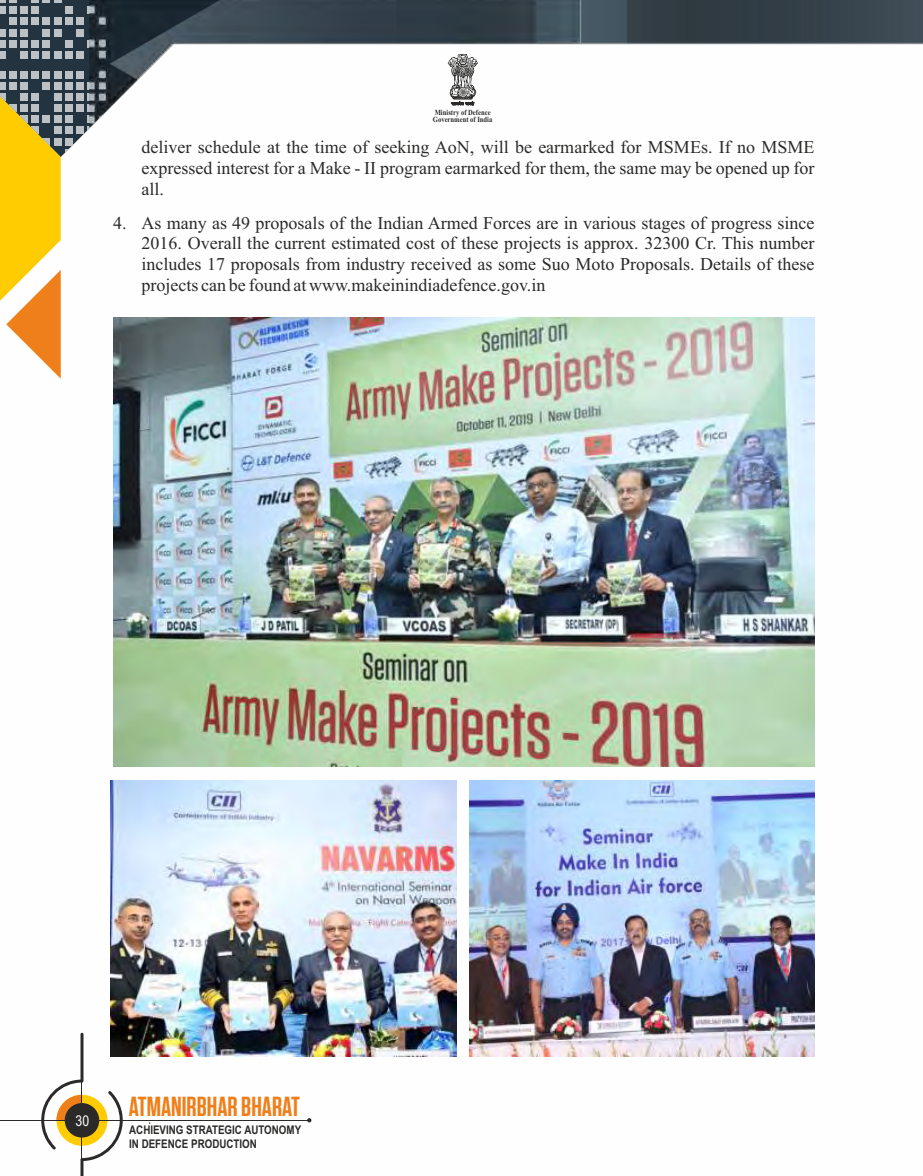
<style>
.page{position:relative;width:923px;height:1176px;background:#fff}
.page>*{position:absolute;margin:0;border:0;box-sizing:border-box;transform-origin:0 0}
.t1{font:600 27.6px "Tungsten";color:#ef7f1a}
.t2{font:18px/21px "Times New Roman";color:#2b2a29;text-align:justify}
.t3{font:15px "Arial Narrow";color:#fefefe}
.t4{font:700 11.85px/13.6px "Arial Narrow";color:#2b2a29}
.t5{font:700 7.8px/7.2px "Times New Roman";color:#2b2a29;scale:.85 1}
</style>
<div class="page">
<hr style="left:0;top:1120px;width:309px;height:1px;background:#2b2a29">
<svg style="left:307px;top:1118px;width:4px;height:4px"></svg>
<svg style="left:41px;top:1033px;width:82px;height:143px"></svg>
<div style="left:65px;top:1103px;width:34px;height:34px;background:#2b2a29;border-radius:50%"></div>
<img style="left:113px;top:318px;width:701px;height:448px">
<img style="left:111px;top:780px;width:345px;height:277px">
<img style="left:469px;top:780px;width:345px;height:277px">
<svg style="left:0;top:0;width:89px;height:157px;background:#354550"></svg>
<div style="left:0;top:51px;width:6px;height:8px;background:#bbc1c4"></div>
<div style="left:0;top:40px;width:6px;height:8px;background:#bbc1c4"></div>
<div style="left:0;top:29px;width:6px;height:7px;background:#bbc1c4"></div>
<div style="left:0;top:6px;width:6px;height:8px;background:#bbc1c4"></div>
<div style="left:9px;top:40px;width:8px;height:8px;background:#bbc1c4"></div>
<div style="left:9px;top:29px;width:8px;height:7px;background:#bbc1c4"></div>
<div style="left:9px;top:18px;width:8px;height:7px;background:#bbc1c4"></div>
<div style="left:9px;top:6px;width:8px;height:8px;background:#bbc1c4"></div>
<div style="left:20px;top:51px;width:8px;height:8px;background:#bbc1c4"></div>
<div style="left:20px;top:40px;width:8px;height:8px;background:#bbc1c4"></div>
<div style="left:20px;top:29px;width:8px;height:7px;background:#bbc1c4"></div>
<div style="left:20px;top:18px;width:8px;height:7px;background:#bbc1c4"></div>
<div style="left:20px;top:6px;width:8px;height:8px;background:#bbc1c4"></div>
<div style="left:31px;top:51px;width:8px;height:8px;background:#bbc1c4"></div>
<div style="left:31px;top:40px;width:8px;height:8px;background:#bbc1c4"></div>
<div style="left:31px;top:18px;width:8px;height:7px;background:#bbc1c4"></div>
<div style="left:31px;top:6px;width:8px;height:8px;background:#bbc1c4"></div>
<div style="left:43px;top:51px;width:7px;height:8px;background:#bbc1c4"></div>
<div style="left:43px;top:40px;width:7px;height:8px;background:#bbc1c4"></div>
<div style="left:43px;top:29px;width:7px;height:7px;background:#bbc1c4"></div>
<div style="left:43px;top:18px;width:7px;height:7px;background:#bbc1c4"></div>
<div style="left:54px;top:51px;width:7px;height:8px;background:#bbc1c4"></div>
<div style="left:54px;top:29px;width:7px;height:7px;background:#bbc1c4"></div>
<div style="left:54px;top:18px;width:7px;height:7px;background:#bbc1c4"></div>
<svg style="left:0;top:0;width:61px;height:8px"></svg>
<div style="left:65px;top:51px;width:8px;height:8px;background:#bbc1c4"></div>
<div style="left:65px;top:40px;width:8px;height:8px;background:#bbc1c4"></div>
<div style="left:65px;top:18px;width:8px;height:7px;background:#bbc1c4"></div>
<div style="left:65px;top:6px;width:8px;height:8px;background:#bbc1c4"></div>
<div style="left:76px;top:51px;width:8px;height:8px;background:#bbc1c4"></div>
<div style="left:76px;top:29px;width:8px;height:7px;background:#bbc1c4"></div>
<div style="left:76px;top:18px;width:8px;height:7px;background:#bbc1c4"></div>
<div style="left:87px;top:40px;width:8px;height:8px;background:#bbc1c4"></div>
<div style="left:87px;top:6px;width:8px;height:8px;background:#bbc1c4"></div>
<div style="left:87px;top:82px;width:8px;height:8px;background:#bbc1c4"></div>
<div style="left:87px;top:93px;width:8px;height:8px;background:#bbc1c4"></div>
<div style="left:87px;top:104px;width:8px;height:8px;background:#bbc1c4"></div>
<div style="left:87px;top:115px;width:8px;height:8px;background:#bbc1c4"></div>
<div style="left:87px;top:127px;width:8px;height:7px;background:#fefefe"></div>
<div style="left:87px;top:138px;width:8px;height:7px;background:#fefefe"></div>
<div style="left:87px;top:149px;width:8px;height:8px;background:#fefefe"></div>
<div style="left:76px;top:71px;width:8px;height:7px;background:#bbc1c4"></div>
<div style="left:76px;top:82px;width:8px;height:8px;background:#bbc1c4"></div>
<div style="left:76px;top:93px;width:8px;height:8px;background:#bbc1c4"></div>
<div style="left:76px;top:104px;width:8px;height:8px;background:#bbc1c4"></div>
<div style="left:76px;top:127px;width:8px;height:7px;background:#bbc1c4"></div>
<div style="left:65px;top:71px;width:8px;height:7px;background:#bbc1c4"></div>
<div style="left:65px;top:82px;width:8px;height:8px;background:#bbc1c4"></div>
<div style="left:65px;top:93px;width:8px;height:8px;background:#bbc1c4"></div>
<div style="left:65px;top:104px;width:8px;height:8px;background:#bbc1c4"></div>
<div style="left:65px;top:115px;width:8px;height:8px;background:#bbc1c4"></div>
<div style="left:65px;top:127px;width:8px;height:7px;background:#bbc1c4"></div>
<div style="left:65px;top:138px;width:8px;height:7px;background:#bbc1c4"></div>
<div style="left:65px;top:149px;width:8px;height:8px;background:#fefefe"></div>
<div style="left:54px;top:71px;width:7px;height:7px;background:#bbc1c4"></div>
<div style="left:54px;top:82px;width:7px;height:8px;background:#bbc1c4"></div>
<div style="left:43px;top:71px;width:7px;height:7px;background:#bbc1c4"></div>
<div style="left:43px;top:82px;width:7px;height:8px;background:#bbc1c4"></div>
<div style="left:31px;top:71px;width:8px;height:7px;background:#bbc1c4"></div>
<div style="left:20px;top:71px;width:8px;height:7px;background:#bbc1c4"></div>
<div style="left:20px;top:82px;width:8px;height:8px;background:#bbc1c4"></div>
<div style="left:9px;top:71px;width:8px;height:7px;background:#bbc1c4"></div>
<div style="left:9px;top:82px;width:8px;height:8px;background:#bbc1c4"></div>
<div style="left:0;top:71px;width:6px;height:7px;background:#bbc1c4"></div>
<div style="left:0;top:82px;width:6px;height:8px;background:#bbc1c4"></div>
<img style="left:89px;top:0;width:492px;height:129px">
<img style="left:109px;top:0;width:427px;height:129px">
<div style="left:581px;top:0;width:45px;height:44px;background:#455762"></div>
<img style="left:626px;top:0;width:296px;height:44px">
<svg style="left:0;top:87px;width:61px;height:292px"></svg>
<svg style="left:447px;top:54px;width:31px;height:52px"></svg>
<p class="t5" style="left:433px;top:110px;width:72px">Ministry of Defence<br>Government of India</p>
<p class="t2" style="left:141px;top:138px;width:674px">deliver schedule at the time of seeking AoN, will be earmarked for MSMEs. If no MSME expressed interest for a Make - II program earmarked for them, the same may be opened up for all.</p>
<p class="t2" style="left:141px;top:214px;width:674px;text-indent:-28px">4. As many as 49 proposals of the Indian Armed Forces are in various stages of progress since 2016. Overall the current estimated cost of these projects is approx. 32300 Cr. This number includes 17 proposals from industry received as some Suo Moto Proposals. Details of these projects can be found at www.makeinindiadefence.gov.in</p>
<p class="t3" style="left:76px;top:1115px;width:15px">30</p>
<h1 class="t1" style="left:129px;top:1093px;width:173px">ATMANIRBHAR BHARAT</h1>
<p class="t4" style="left:129px;top:1124px;width:173px">ACHIEVING STRATEGIC AUTONOMY<br>IN DEFENCE PRODUCTION</p>
</div>
